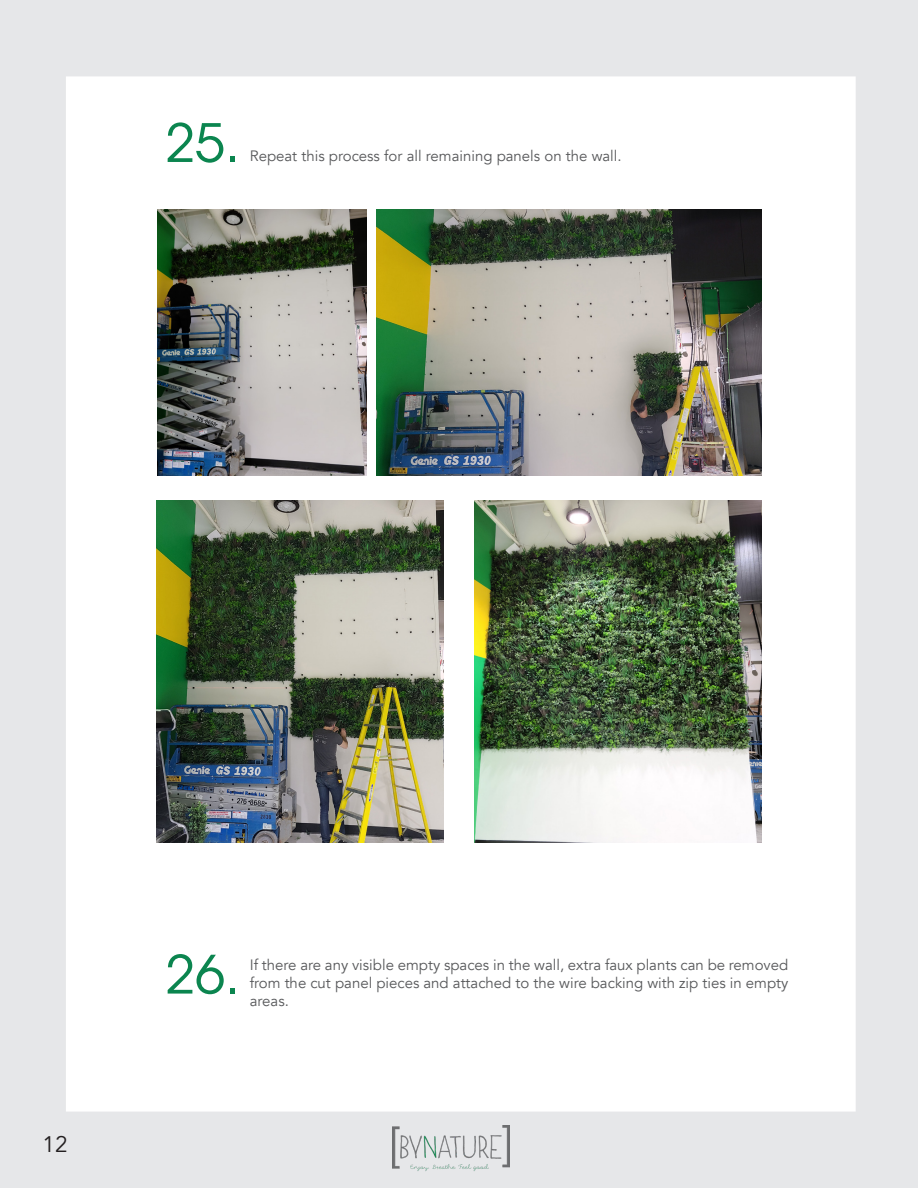
<style>
.page{position:relative;width:918px;height:1188px;background:#e6e7e9}
.page>*{position:absolute;margin:0;border:0;box-sizing:border-box;transform-origin:0 0}
.t1{font:52.5px "ITC Avant Garde Std";color:#0b854f}
.t2{font:22.5px "Avenir";color:#231f20}
.t3{font:15px/18px "Avenir";color:#57585a;text-align:justify}
</style>
<div class="page">
<div style="left:66px;top:76px;width:790px;height:1036px;background:#fff"></div>
<img style="left:393px;top:1126px;width:117px;height:45px">
<img style="left:158px;top:210px;width:209px;height:266px">
<img style="left:156px;top:500px;width:287px;height:343px">
<img style="left:475px;top:500px;width:287px;height:343px">
<img style="left:377px;top:210px;width:385px;height:266px">
<p class="t1" style="left:165px;top:111px;width:77px">25.</p>
<p class="t3" style="left:250px;top:147px;width:373px">Repeat this process for all remaining panels on the wall.</p>
<h2 class="t2" style="left:43px;top:1131px;width:27px">12</h2>
<p class="t1" style="left:165px;top:943px;width:77px">26.</p>
<p class="t3" style="left:250px;top:956px;width:540px">If there are any visible empty spaces in the wall, extra faux plants can be removed from the cut panel pieces and attached to the wire backing with zip ties in empty areas.</p>
</div>
